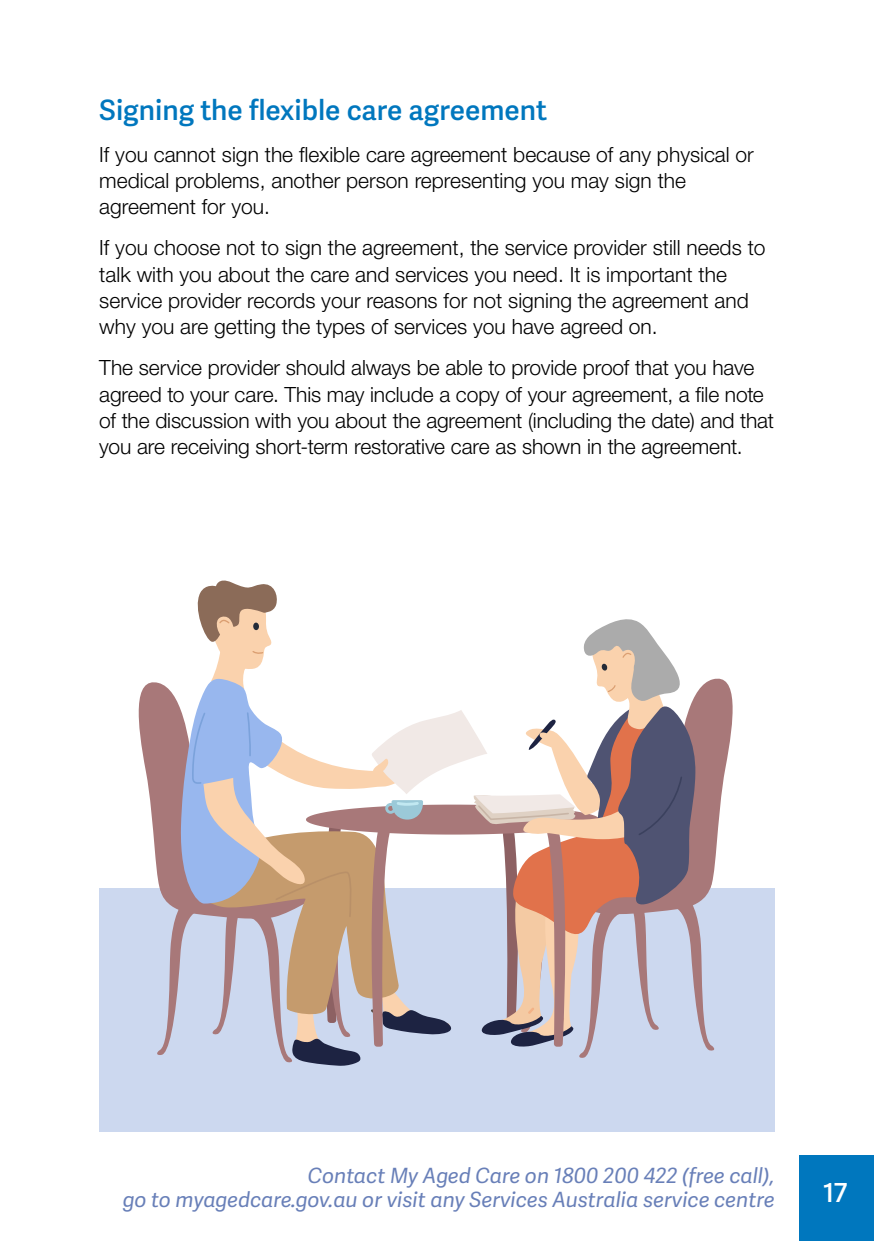
<style>
.page{position:relative;width:874px;height:1241px;background:#fff}
.page>*{position:absolute;margin:0;border:0;box-sizing:border-box;transform-origin:0 0}
.t1{font:600 28px "Adelle Sans";color:#0077be}
.t2{font:600 26.25px "Adelle Sans";color:#fff}
.Body{font:300 21px/26.2px "Helvetica Neue LT Std";color:#000}
.t3{font:italic 21px/24.5px "Adelle Sans";color:#687fb8;text-align:right}
</style>
<div class="page">
<div style="left:799px;top:1154px;width:74px;height:86px;background:#0077be"></div>
<div style="left:99px;top:888px;width:675px;height:243px;background:#ccd8ef"></div>
<svg style="left:138px;top:580px;width:595px;height:485px"></svg>
<h2 class="t1" style="left:99px;top:94px;width:449px">Signing the flexible care agreement</h2>
<p class="Body" style="left:99px;top:140px;width:655px">If you cannot sign the flexible care agreement because of any physical or medical problems, another person representing you may sign the agreement for you.</p>
<p class="Body" style="left:99px;top:234px;width:667px">If you choose not to sign the agreement, the service provider still needs to talk with you about the care and services you need. It is important the service provider records your reasons for not signing the agreement and why you are getting the types of services you have agreed on.</p>
<p class="Body" style="left:99px;top:354px;width:676px">The service provider should always be able to provide proof that you have agreed to your care. This may include a copy of your agreement, a file note of the discussion with you about the agreement (including the date) and that you are receiving short-term restorative care as shown in the agreement.</p>
<p class="t3" style="left:123px;top:1163px;width:653px">Contact My Aged Care on 1800 200 422 (free call),<br>go to myagedcare.gov.au or visit any Services Australia service centre</p>
<p class="t2" style="left:822px;top:1177px;width:26px">17</p>
</div>
